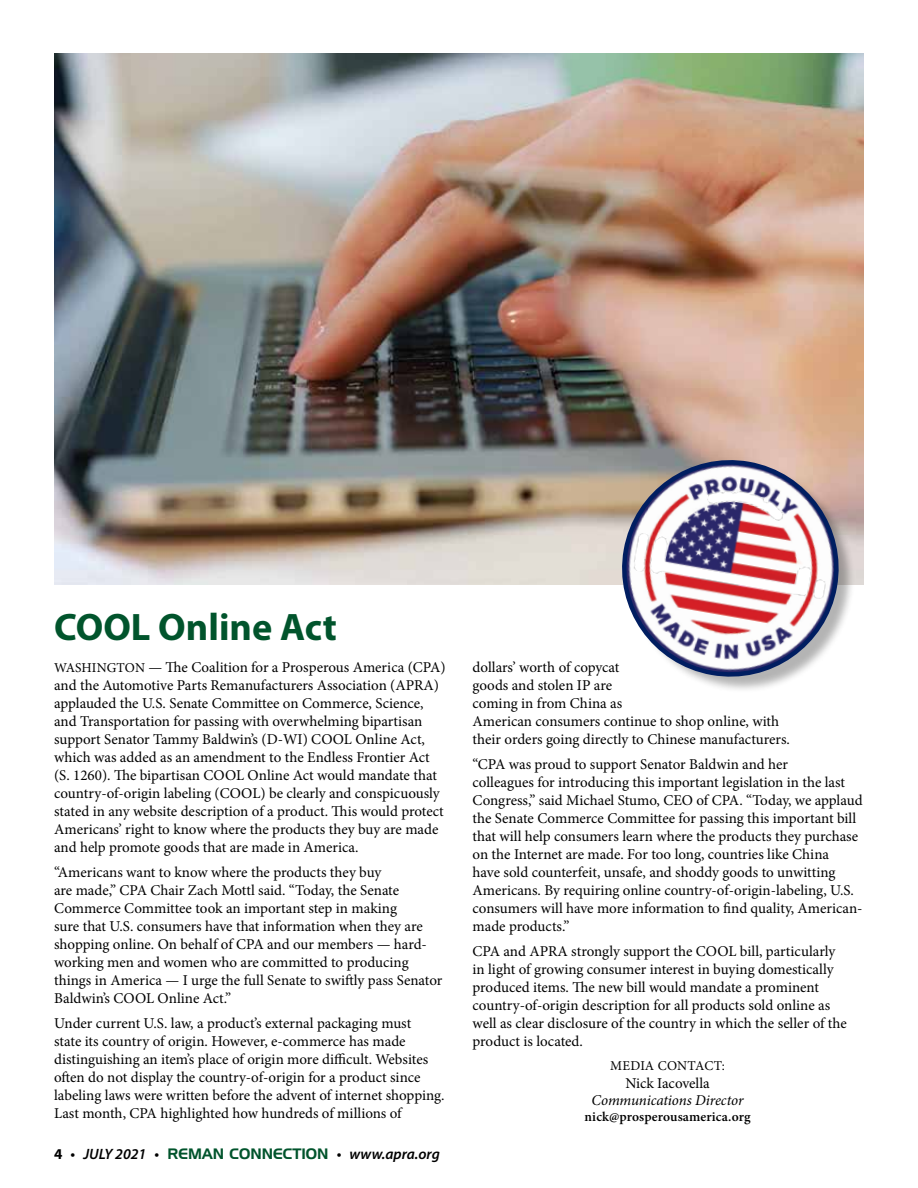
<style>
.page{position:relative;width:918px;height:1188px;background:#fff}
.page>*{position:absolute;margin:0;border:0;box-sizing:border-box;transform-origin:0 0}
.t1{font:700 38.4px "Myriad Pro";color:#01542c}
.t2{font:15px/18px "Minion Pro";letter-spacing:-.005em;color:#000}
.t3{font:italic 600 15px "Myriad Pro";color:#000}
.t4{font:italic 15px "Minion Pro";letter-spacing:-.01em;color:#000}
.t5{font:600 13.5px "Minion Pro";letter-spacing:.005em;color:#000}
.t6{font:13.5px "Minion Pro";letter-spacing:.015em;color:#000}
.s1{font-size:13.5px}
.s2{font-weight:700;font-style:normal}
.s3{font-family:"Hanzel Normal";font-weight:400;font-style:normal;color:#01542c}
</style>
<div class="page">
<img style="left:55px;top:53px;width:809px;height:531px">
<div style="left:627px;top:465px;width:229px;height:229px;background:#000;opacity:.3"></div>
<img style="left:627px;top:463px;width:224px;height:226px">
<svg style="left:611px;top:449px;width:239px;height:234px"></svg>
<h1 class="t1" style="left:54px;top:606px;width:284px">COOL Online Act</h1>
<p class="t2" style="left:54px;top:658px;width:393px"><span class="s1">WASHINGTON</span> — The Coalition for a Prosperous America (CPA) and the Automotive Parts Remanufacturers Association (APRA) applauded the U.S. Senate Committee on Commerce, Science, and Transportation for passing with overwhelming bipartisan support Senator Tammy Baldwin’s (D-WI) COOL Online Act, which was added as an amendment to the Endless Frontier Act (S. 1260). The bipartisan COOL Online Act would mandate that country-of-origin labeling (COOL) be clearly and conspicuously stated in any website description of a product. This would protect Americans’ right to know where the products they buy are made and help promote goods that are made in America.</p>
<p class="t2" style="left:54px;top:863px;width:390px">“Americans want to know where the products they buy<br>are made,” CPA Chair Zach Mottl said. “Today, the Senate Commerce Committee took an important step in making<br>sure that U.S. consumers have that information when they are shopping online. On behalf of CPA and our members — hard&shy;working men and women who are committed to producing things in America — I urge the full Senate to swiftly pass Senator Baldwin’s COOL Online Act.”</p>
<p class="t2" style="left:54px;top:1014px;width:392px">Under current U.S. law, a product’s external packaging must<br>state its country of origin. However, e-commerce has made distinguishing an item’s place of origin more difficult. Websites often do not display the country-of-origin for a product since labeling laws were written before the advent of internet shopping.<br>Last month, CPA highlighted how hundreds of millions of</p>
<p class="t3" style="left:54px;top:1146px;width:387px"><span class="s2">4</span> • JULY 2021 • <span class="s3">REMAN CONNECTION</span> • www.apra.org</p>
<p class="t2" style="left:473px;top:658px;width:319px">dollars’ worth of copycat<br>goods and stolen IP are<br>coming in from China as<br>American consumers continue to shop online, with their orders going directly to Chinese manufacturers.</p>
<p class="t2" style="left:473px;top:755px;width:392px">“CPA was proud to support Senator Baldwin and her<br>colleagues for introducing this important legislation in the last Congress,” said Michael Stumo, CEO of CPA. “Today, we applaud the Senate Commerce Committee for passing this important bill that will help consumers learn where the products they purchase on the Internet are made. For too long, countries like China<br>have sold counterfeit, unsafe, and shoddy goods to unwitting Americans. By requiring online country-of-origin-labeling, U.S. consumers will have more information to find quality, American&shy;made products.”</p>
<p class="t2" style="left:473px;top:942px;width:376px">CPA and APRA strongly support the COOL bill, particularly in light of growing consumer interest in buying domestically produced items. The new bill would mandate a prominent country-of-origin description for all products sold online as well as clear disclosure of the country in which the seller of the product is located.</p>
<p class="t6" style="left:610px;top:1057px;width:116px">MEDIA CONTACT:</p>
<p class="t2" style="left:625px;top:1075px;width:86px">Nick Iacovella</p>
<p class="t4" style="left:592px;top:1090px;width:153px">Communications Director</p>
<p class="t5" style="left:585px;top:1108px;width:167px">nick@prosperousamerica.org</p>
</div>
